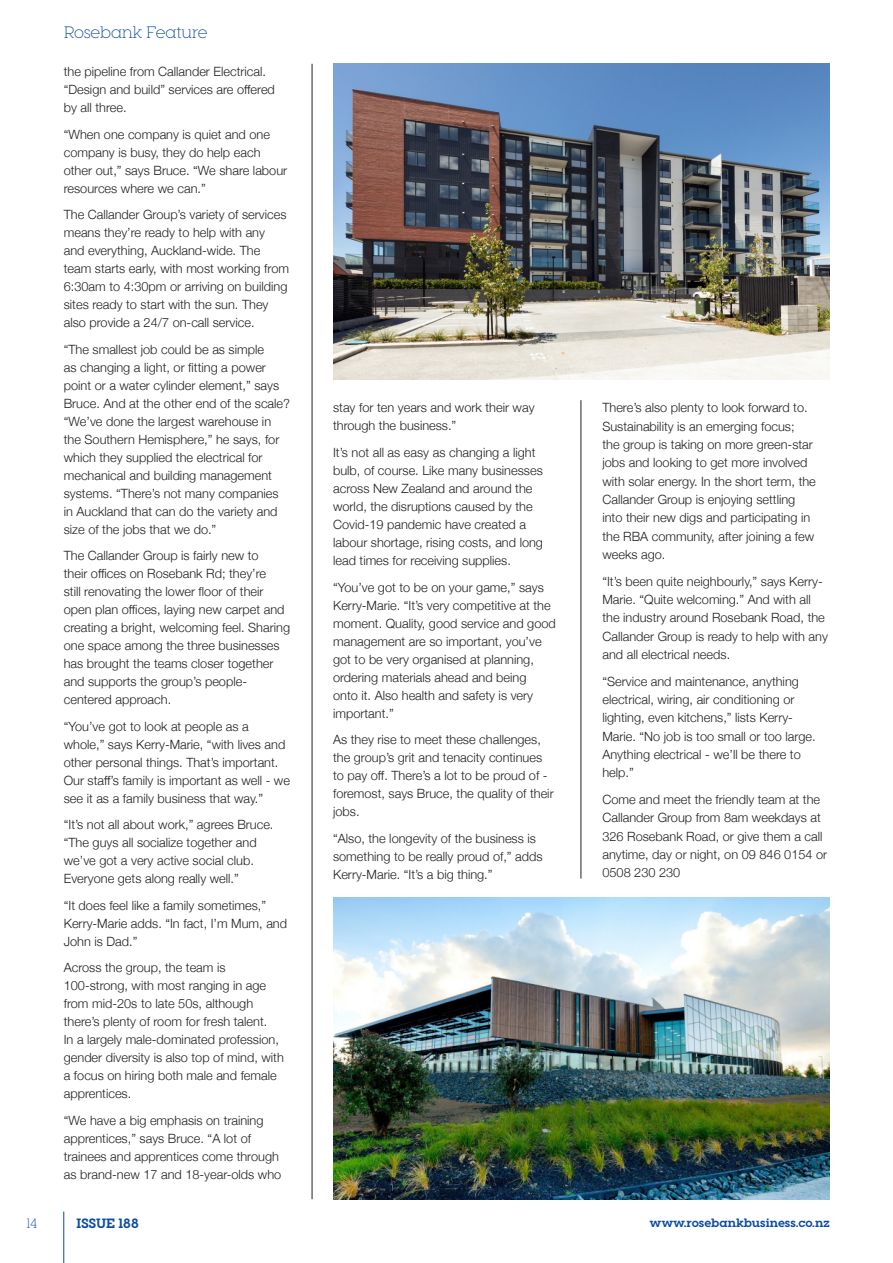
<style>
.page{position:relative;width:893px;height:1263px;background:#fff}
.page>*{position:absolute;margin:0;border:0;box-sizing:border-box;transform-origin:0 0}
.t1{font:300 16.5px "Visby Slab CF";color:#0d4da1}
.t2{font:700 13.5px "Visby Slab CF";color:#0d4da1}
.t3{font:300 13.5px "Visby Slab CF";color:#0d4da1}
.Body_Text{font:300 12.75px/18px "Helvetica Neue";color:#231f20}
.t4{font:700 12px "Visby Slab CF";color:#0d4da1}
</style>
<div class="page">
<hr style="left:64px;top:1211px;width:1px;height:52px;background:#0d4da1">
<hr style="left:312px;top:64px;width:1px;height:1135px;background:#231f20">
<img style="left:333px;top:64px;width:496px;height:316px">
<img style="left:333px;top:898px;width:496px;height:301px">
<hr style="left:581px;top:400px;width:1px;height:478px;background:#231f20">
<p class="t1" style="left:64px;top:23px;width:145px">Rosebank Feature</p>
<p class="Body_Text" style="left:64px;top:62px;width:213px">the pipeline from Callander Electrical. “Design and build” services are offered by all three.</p>
<p class="Body_Text" style="left:64px;top:124px;width:225px">“When one company is quiet and one company is busy, they do help each other out,” says Bruce. “We share labour resources where we can.”</p>
<p class="Body_Text" style="left:64px;top:205px;width:227px">The Callander Group’s variety of services means they’re ready to help with any<br>and everything, Auckland-wide. The team starts early, with most working from 6:30am to 4:30pm or arriving on building sites ready to start with the sun. They also provide a 24/7 on-call service.</p>
<p class="Body_Text" style="left:64px;top:339px;width:228px">“The smallest job could be as simple<br>as changing a light, or fitting a power point or a water cylinder element,” says Bruce. And at the other end of the scale? “We’ve done the largest warehouse in the Southern Hemisphere,” he says, for which they supplied the electrical for mechanical and building management systems. “There’s not many companies in Auckland that can do the variety and size of the jobs that we do.”</p>
<p class="Body_Text" style="left:64px;top:546px;width:228px">The Callander Group is fairly new to<br>their offices on Rosebank Rd; they’re<br>still renovating the lower floor of their open plan offices, laying new carpet and creating a bright, welcoming feel. Sharing one space among the three businesses has brought the teams closer together and supports the group’s people&shy;centered approach.</p>
<p class="Body_Text" style="left:64px;top:716px;width:228px">“You’ve got to look at people as a whole,” says Kerry-Marie, “with lives and other personal things. That’s important.<br>Our staff’s family is important as well - we see it as a family business that way.”</p>
<p class="Body_Text" style="left:64px;top:815px;width:211px">“It’s not all about work,” agrees Bruce. “The guys all socialize together and we’ve got a very active social club.<br>Everyone gets along really well.”</p>
<p class="Body_Text" style="left:64px;top:895px;width:225px">“It does feel like a family sometimes,”<br>Kerry-Marie adds. “In fact, I’m Mum, and<br>John is Dad.”</p>
<p class="Body_Text" style="left:64px;top:958px;width:222px">Across the group, the team is 100-strong, with most ranging in age from mid-20s to late 50s, although there’s plenty of room for fresh talent.<br>In a largely male-dominated profession, gender diversity is also top of mind, with a focus on hiring both male and female apprentices.</p>
<p class="Body_Text" style="left:64px;top:1110px;width:219px">“We have a big emphasis on training apprentices,” says Bruce. “A lot of trainees and apprentices come through as brand-new 17 and 18-year-olds who</p>
<p class="Body_Text" style="left:333px;top:398px;width:203px">stay for ten years and work their way through the business.”</p>
<p class="Body_Text" style="left:333px;top:442px;width:211px">It’s not all as easy as changing a light bulb, of course. Like many businesses across New Zealand and around the world, the disruptions caused by the Covid-19 pandemic have created a labour shortage, rising costs, and long lead times for receiving supplies.</p>
<p class="Body_Text" style="left:333px;top:577px;width:224px">“You’ve got to be on your game,” says Kerry-Marie. “It’s very competitive at the moment. Quality, good service and good management are so important, you’ve got to be very organised at planning, ordering materials ahead and being<br>onto it. Also health and safety is very important.”</p>
<p class="Body_Text" style="left:333px;top:729px;width:222px">As they rise to meet these challenges, the group’s grit and tenacity continues to pay off. There’s a lot to be proud of - foremost, says Bruce, the quality of their jobs.</p>
<p class="Body_Text" style="left:333px;top:828px;width:211px">“Also, the longevity of the business is something to be really proud of,” adds<br>Kerry-Marie. “It’s a big thing.”</p>
<p class="Body_Text" style="left:602px;top:398px;width:215px">There’s also plenty to look forward to.<br>Sustainability is an emerging focus;<br>the group is taking on more green-star jobs and looking to get more involved with solar energy. In the short term, the Callander Group is enjoying settling into their new digs and participating in the RBA community, after joining a few weeks ago.</p>
<p class="Body_Text" style="left:602px;top:571px;width:227px">“It’s been quite neighbourly,” says Kerry-Marie. “Quite welcoming.” And with all the industry around Rosebank Road, the Callander Group is ready to help with any and all electrical needs.</p>
<p class="Body_Text" style="left:602px;top:671px;width:215px">“Service and maintenance, anything electrical, wiring, air conditioning or lighting, even kitchens,” lists Kerry-Marie. “No job is too small or too large.<br>Anything electrical - we’ll be there to help.”</p>
<p class="Body_Text" style="left:602px;top:789px;width:226px">Come and meet the friendly team at the<br>Callander Group from 8am weekdays at<br>326 Rosebank Road, or give them a call anytime, day or night, on 09 846 0154 or<br>0508 230 230</p>
<p class="t3" style="left:27px;top:1215px;width:12px">14</p>
<p class="t2" style="left:77px;top:1215px;width:64px">ISSUE 188</p>
<p class="t4" style="left:650px;top:1215px;width:182px">www.rosebankbusiness.co.nz</p>
</div>
